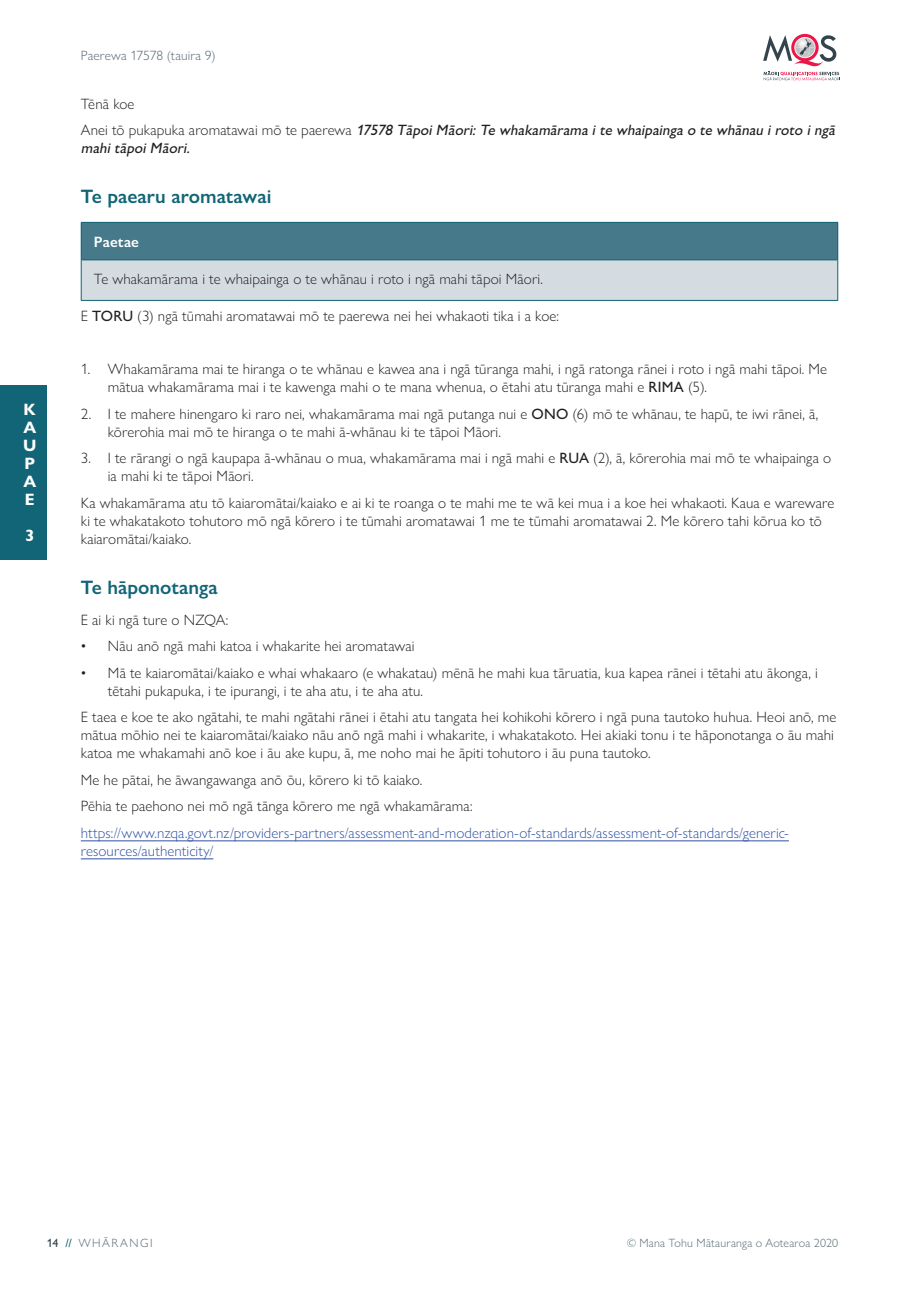
<style>
.page{position:relative;width:919px;height:1289px;background:#fff}
.page>*{position:absolute;margin:0;border:0;box-sizing:border-box;transform-origin:0 0}
.t1{font:600 19.5px "Gill Sans Nova";letter-spacing:.005em;color:#126576}
.t2{font:700 16.5px/18px "Gill Sans Nova";color:#fff;text-align:justify}
.t3{font:300 15px/18px "Gill Sans Nova";letter-spacing:.005em;color:#231f20}
.t4{font:300 15px/18px "Gill Sans Nova";letter-spacing:.005em;color:#3051a3}
.t5{font:italic 500 15px/18px "Gill Sans Nova";color:#231f20}
.t6{font:600 15px "Gill Sans Nova";letter-spacing:.01em;color:#fff}
.t7{font:300 13.5px "Gill Sans Nova";letter-spacing:.005em;color:#586a73}
.t8{font:300 12px "Gill Sans Nova";letter-spacing:.015em;color:#586a73}
.t9{font:300 12px "Gill Sans Nova";letter-spacing:.125em;color:#586a73}
.s1{font-weight:300;font-style:normal}
.s2{font-weight:500}
.s3{font-weight:400}
.s4{font-weight:500;color:#33444d}
.s5{font-weight:500;color:#126576}
</style>
<div class="page">
<div style="left:81px;top:222px;width:756px;height:38px;background:#467989"></div>
<svg style="left:763px;top:34px;width:77px;height:46px"></svg>
<div style="left:0;top:385px;width:47px;height:174px;background:#126576"></div>
<div style="left:81px;top:260px;width:756px;height:40px;background:#d4dce2"></div>
<hr style="left:81px;top:222px;width:757px;height:1px;background:#126576">
<hr style="left:81px;top:223px;width:1px;height:36px;background:#126576">
<hr style="left:837px;top:223px;width:1px;height:36px;background:#126576">
<hr style="left:81px;top:259px;width:757px;height:1px;background:#126576">
<hr style="left:81px;top:260px;width:1px;height:40px;background:#126576">
<hr style="left:837px;top:260px;width:1px;height:40px;background:#126576">
<hr style="left:81px;top:300px;width:757px;height:1px;background:#126576">
<hr style="left:81px;top:840px;width:707px;height:1px;background:#3051a3">
<hr style="left:81px;top:858px;width:132px;height:1px;background:#3051a3">
<p class="t2" style="left:23px;top:400px;width:15px">K A U P A E</p>
<p class="t2" style="left:25px;top:526px;width:11px">3</p>
<p class="t7" style="left:81px;top:47px;width:136px">Paerewa 17578 (tauira 9)</p>
<p class="t3" style="left:81px;top:94px;width:55px">Tēnā koe</p>
<p class="t5" style="left:81px;top:121px;width:758px"><span class="s1">A n e i t ō p u k a p u k a a r o m at aw a i m ō t e p a e r e w a</span> 17578 Tāpoi Māori: Te whakamārama i te whaipainga o te whānau i roto i ngā mahi tāpoi Māori.</p>
<p class="t1" style="left:81px;top:184px;width:192px">Te paearu aromatawai</p>
<p class="t6" style="left:94px;top:232px;width:46px">Paetae</p>
<p class="t3" style="left:94px;top:269px;width:450px">Te whakamārama i te whaipainga o te whānau i roto i ngā mahi tāpoi Māori.</p>
<p class="t3" style="left:81px;top:307px;width:479px">E <span class="s2">TORU</span> (3) ngā tūmahi aromatawai mō te paerewa nei hei whakaoti tika i a koe:</p>
<p class="t3" style="left:108px;top:360px;width:720px;text-indent:-27px">1. Whakamārama mai te hiranga o te whānau e kawea ana i ngā tūranga mahi, i ngā ratonga rānei i roto i ngā mahi tāpoi. Me mātua whakamārama mai i te kawenga mahi o te mana whenua, o ētahi atu tūranga mahi e <span class="s2">RiMA</span> (5).</p>
<p class="t3" style="left:108px;top:404px;width:711px;text-indent:-27px">2. I te mahere hinengaro ki raro nei, whakamārama mai ngā putanga nui e <span class="s2">ONO</span> (6) mō te whānau, te hapū, te iwi rānei, ā, kōrerohia mai mō te hiranga o te mahi ā-whānau ki te tāpoi Māori.</p>
<p class="t3" style="left:108px;top:449px;width:724px;text-indent:-27px">3. I te rārangi o ngā kaupapa ā-whānau o mua, whakamārama mai i ngā mahi e <span class="s2">RUA</span> (2), ā, kōrerohia mai mō te whaipainga o ia mahi ki te tāpoi Māori.</p>
<p class="t3" style="left:81px;top:493px;width:755px">Ka whakamārama atu tō kaiaromātai/kaiako e ai ki te roanga o te mahi me te wā kei mua i a koe hei whakaoti. Kaua e wareware ki te whakatakoto tohutoro mō ngā kōrero i te tūmahi aromatawai 1 me te tūmahi aromatawai 2. Me kōrero tahi kōrua ko tō kaiaromātai/kaiako.</p>
<p class="t1" style="left:81px;top:575px;width:138px">Te hāponotanga</p>
<p class="t3" style="left:81px;top:610px;width:149px">E ai ki ngā ture o NZQA:</p>
<p class="t3" style="left:81px;top:637px;width:335px"><span class="s3">•</span> Nāu anō ngā mahi katoa i whakarite hei aromatawai</p>
<p class="t3" style="left:108px;top:663px;width:711px;text-indent:-27px"><span class="s3">•</span> Mā te kaiaromātai/kaiako e whai whakaaro (e whakatau) mēnā he mahi kua tāruatia, kua kapea rānei i tētahi atu ākonga, i tētahi pukapuka, i te ipurangi, i te aha atu, i te aha atu.</p>
<p class="t3" style="left:81px;top:708px;width:757px">E taea e koe te ako ngātahi, te mahi ngātahi rānei i ētahi atu tangata hei kohikohi kōrero i ngā puna tautoko huhua. Heoi anō, me mātua mōhio nei te kaiaromātai/kaiako nāu anō ngā mahi i whakarite, i whakatakoto. Hei akiaki tonu i te hāponotanga o āu mahi katoa me whakamahi anō koe i āu ake kupu, ā, me noho mai he āpiti tohutoro i āu puna tautoko.</p>
<p class="t3" style="left:81px;top:770px;width:343px">Me he pātai, he āwangawanga anō ōu, kōrero ki tō kaiako.</p>
<p class="t3" style="left:81px;top:797px;width:393px">Pēhia te paehono nei mō ngā tānga kōrero me ngā whakamārama:</p>
<p class="t4" style="left:81px;top:823px;width:709px">https://www.nzqa.govt.nz/providers-partners/assessment-and-moderation-of-standards/assessment-of-standards/generic&shy;resources/authenticity/</p>
<p class="t9" style="left:47px;top:1235px;width:107px"><span class="s4">14</span> <span class="s5">//</span> WHĀRANGI</p>
<p class="t8" style="left:626px;top:1235px;width:213px">© Mana Tohu Mātauranga o Aotearoa 2020</p>
</div>
